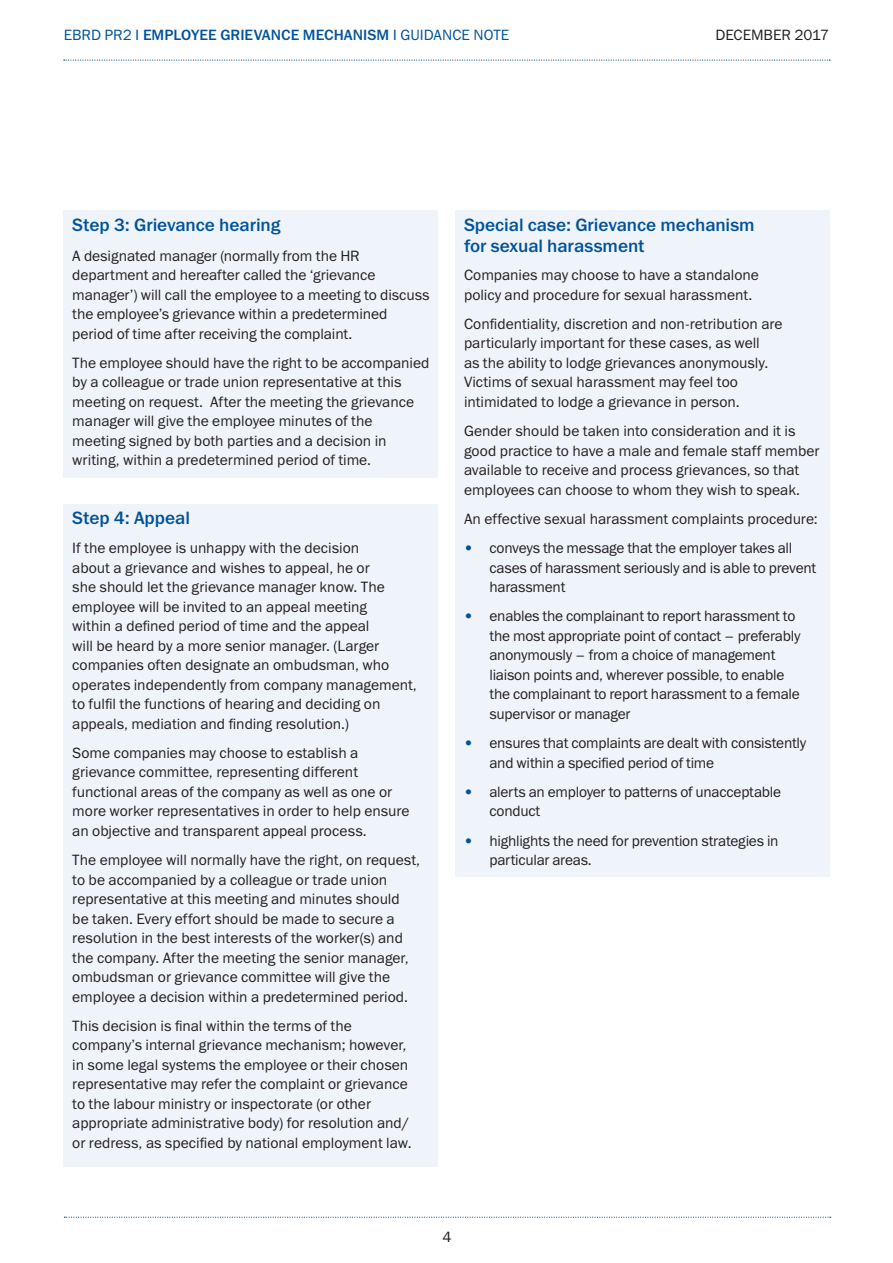
<style>
.page{position:relative;width:893px;height:1263px;background:#fff}
.page>*{position:absolute;margin:0;border:0;box-sizing:border-box;transform-origin:0 0}
.t1{font:18px/21px "Franklin Gothic Medium ITC";letter-spacing:-.005em;color:#01529a}
.t2{font:15px/19.5px "Franklin Gothic Book ITC";color:#231f20}
.t3{font:15px "Franklin Gothic Medium ITC";color:#01529a}
.s1{font-family:"Franklin Gothic Book ITC"}
.s2{color:#01529a}
</style>
<div class="page">
<svg style="left:64px;top:1217px;width:767px;height:1px"></svg>
<svg style="left:64px;top:60px;width:766px;height:1px"></svg>
<div style="left:64px;top:210px;width:374px;height:268px;background:#eff3fa"></div>
<div style="left:64px;top:504px;width:374px;height:662px;background:#eff3fa"></div>
<div style="left:455px;top:210px;width:375px;height:667px;background:#eff3fa"></div>
<p class="t3" style="left:64px;top:26px;width:447px"><span class="s1">EBRD PR2</span> | EMPLOYEE GRIEVANCE MECHANISM | <span class="s1">GUIDANCE NOTE</span></p>
<p class="t2" style="left:715px;top:25px;width:115px">DECEMBER 2017</p>
<p class="t1" style="left:72px;top:215px;width:210px">Step 3: Grievance hearing</p>
<p class="t2" style="left:72px;top:245px;width:359px">A designated manager (normally from the HR department and hereafter called the ‘grievance manager’) will call the employee to a meeting to discuss the employee’s grievance within a predetermined period of time after receiving the complaint.</p>
<p class="t2" style="left:72px;top:353px;width:359px">The employee should have the right to be accompanied by a colleague or trade union representative at this meeting on request. After the meeting the grievance manager will give the employee minutes of the<br>meeting signed by both parties and a decision in writing, within a predetermined period of time.</p>
<p class="t1" style="left:72px;top:508px;width:119px">Step 4: Appeal</p>
<p class="t2" style="left:72px;top:538px;width:346px">If the employee is unhappy with the decision<br>about a grievance and wishes to appeal, he or<br>she should let the grievance manager know. The employee will be invited to an appeal meeting<br>within a defined period of time and the appeal<br>will be heard by a more senior manager. (Larger companies often designate an ombudsman, who operates independently from company management, to fulfil the functions of hearing and deciding on appeals, mediation and finding resolution.)</p>
<p class="t2" style="left:72px;top:743px;width:339px">Some companies may choose to establish a grievance committee, representing different functional areas of the company as well as one or more worker representatives in order to help ensure an objective and transparent appeal process.</p>
<p class="t2" style="left:72px;top:850px;width:349px">The employee will normally have the right, on request, to be accompanied by a colleague or trade union representative at this meeting and minutes should<br>be taken. Every effort should be made to secure a resolution in the best interests of the worker(s) and the company. After the meeting the senior manager, ombudsman or grievance committee will give the employee a decision within a predetermined period.</p>
<p class="t2" style="left:72px;top:1016px;width:341px">This decision is final within the terms of the company’s internal grievance mechanism; however, in some legal systems the employee or their chosen representative may refer the complaint or grievance to the labour ministry or inspectorate (or other appropriate administrative body) for resolution and/ or redress, as specified by national employment law.</p>
<p class="t1" style="left:464px;top:215px;width:292px">Special case: Grievance mechanism for sexual harassment</p>
<p class="t2" style="left:464px;top:265px;width:296px">Companies may choose to have a standalone policy and procedure for sexual harassment.</p>
<p class="t2" style="left:464px;top:314px;width:320px">Confidentiality, discretion and non-retribution are particularly important for these cases, as well<br>as the ability to lodge grievances anonymously.<br>Victims of sexual harassment may feel too intimidated to lodge a grievance in person.</p>
<p class="t2" style="left:464px;top:421px;width:357px">Gender should be taken into consideration and it is good practice to have a male and female staff member available to receive and process grievances, so that employees can choose to whom they wish to speak.</p>
<p class="t2" style="left:464px;top:509px;width:355px">An effective sexual harassment complaints procedure:</p>
<p class="t2" style="left:489px;top:538px;width:328px;text-indent:-26px"><span class="s2">•</span> conveys the message that the employer takes all cases of harassment seriously and is able to prevent harassment</p>
<p class="t2" style="left:489px;top:606px;width:312px;text-indent:-26px"><span class="s2">•</span> enables the complainant to report harassment to the most appropriate point of contact – preferably anonymously – from a choice of management liaison points and, wherever possible, to enable the complainant to report harassment to a female supervisor or manager</p>
<p class="t2" style="left:489px;top:733px;width:318px;text-indent:-26px"><span class="s2">•</span> ensures that complaints are dealt with consistently and within a specified period of time</p>
<p class="t2" style="left:489px;top:782px;width:293px;text-indent:-26px"><span class="s2">•</span> alerts an employer to patterns of unacceptable conduct</p>
<p class="t2" style="left:489px;top:830px;width:291px;text-indent:-26px"><span class="s2">•</span> highlights the need for prevention strategies in particular areas.</p>
<p class="t2" style="left:443px;top:1226px;width:10px">4</p>
</div>
